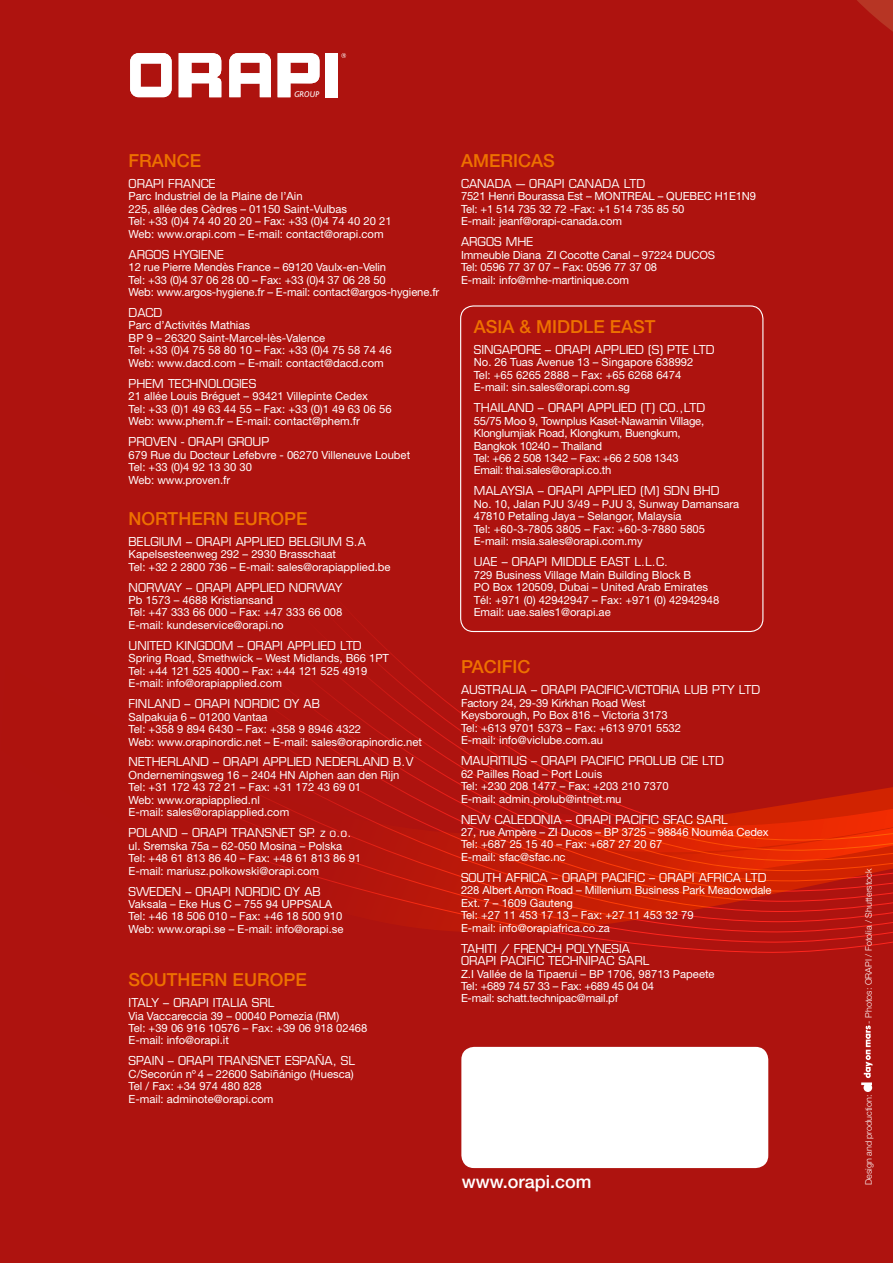
<style>
.page{position:relative;width:893px;height:1263px;background:#ae130f}
.page>*{position:absolute;margin:0;border:0;box-sizing:border-box;transform-origin:0 0}
.t1{font:500 18px "Helvetica Neue";color:#ee7100}
.t2{font:500 18px "Helvetica Neue";color:#fff}
.t3{font:12px/12.5px "Eurostile";color:#fff}
.t4{font:11.25px/12.5px "Helvetica Neue";color:#fff}
.t5{font:11.25px/12.5px "Helvetica Neue";letter-spacing:-.02em;color:#fff}
.t6{font:300 9px "Helvetica Neue";color:#fff}
.t7{font:italic 8.4px "Gill Sans";letter-spacing:.01em;color:#fff}
</style>
<div class="page">
<svg style="left:857px;top:0;width:36px;height:32px"></svg>
<svg style="left:238px;top:613px;width:655px;height:340px"></svg>
<svg style="left:861px;top:1025px;width:11px;height:67px"></svg>
<div style="left:461px;top:1047px;width:307px;height:121px;background:#fff;border-radius:13px"></div>
<div style="left:460px;top:305px;width:303px;height:327px;border:1px solid #fff;border-radius:13px"></div>
<svg style="left:179px;top:53px;width:42px;height:44px"></svg>
<div style="left:325px;top:53px;width:13px;height:44px;background:#fff"></div>
<svg style="left:130px;top:53px;width:42px;height:44px"></svg>
<svg style="left:229px;top:53px;width:42px;height:44px"></svg>
<svg style="left:278px;top:53px;width:41px;height:44px"></svg>
<svg style="left:341px;top:53px;width:5px;height:5px"></svg>
<p class="t7" style="left:295px;top:89px;width:26px">GROUP</p>
<h1 class="t1" style="left:129px;top:150px;width:74px">FRANCE</h1>
<p class="t3" style="left:129px;top:177px;width:88px">ORAPI FRANCE</p>
<p class="t4" style="left:129px;top:190px;width:265px">Parc Industriel de la Plaine de l’Ain<br>225, allée des Cèdres – 01150 Saint-Vulbas<br>Tel: +33 (0)4 74 40 20 20 – Fax: +33 (0)4 74 40 20 21<br>Web: www.orapi.com – E-mail: contact@orapi.com</p>
<p class="t3" style="left:129px;top:248px;width:97px">ARGOS HYGIENE</p>
<p class="t4" style="left:129px;top:261px;width:312px">12 rue Pierre Mendès France – 69120 Vaulx-en-Velin<br>Tel: +33 (0)4 37 06 28 00 – Fax: +33 (0)4 37 06 28 50<br>Web: www.argos-hygiene.fr – E-mail: contact@argos-hygiene.fr</p>
<p class="t3" style="left:129px;top:306px;width:35px">DACD</p>
<p class="t4" style="left:129px;top:319px;width:265px">Parc d’Activités Mathias<br>BP 9 – 26320 Saint-Marcel-lès-Valence<br>Tel: +33 (0)4 75 58 80 10 – Fax: +33 (0)4 75 58 74 46<br>Web: www.dacd.com – E-mail: contact@dacd.com</p>
<p class="t3" style="left:129px;top:377px;width:128px">PHEM TECHNOLOGIES</p>
<p class="t4" style="left:129px;top:390px;width:265px">21 allée Louis Bréguet – 93421 Villepinte Cedex<br>Tel: +33 (0)1 49 63 44 55 – Fax: +33 (0)1 49 63 06 56<br>Web: www.phem.fr – E-mail: contact@phem.fr</p>
<p class="t3" style="left:129px;top:435px;width:142px">PROVEN - ORAPI GROUP</p>
<p class="t4" style="left:129px;top:448px;width:283px">679 Rue du Docteur Lefebvre - 06270 Villeneuve Loubet<br>Tel: +33 (0)4 92 13 30 30<br>Web: www.proven.fr</p>
<h1 class="t1" style="left:129px;top:507px;width:180px">NORTHERN EUROPE</h1>
<p class="t3" style="left:129px;top:535px;width:239px">BELGIUM – ORAPI APPLIED BELGIUM S.A</p>
<p class="t4" style="left:129px;top:548px;width:263px">Kapelsesteenweg 292 – 2930 Brasschaat<br>Tel: +32 2 2800 736 – E-mail: sales@orapiapplied.be</p>
<p class="t3" style="left:129px;top:581px;width:215px">NORWAY – ORAPI APPLIED NORWAY</p>
<p class="t4" style="left:129px;top:594px;width:215px">Pb 1573 – 4688 Kristiansand<br>Tel: +47 333 66 000 – Fax: +47 333 66 008<br>E-mail: kundeservice@orapi.no</p>
<p class="t3" style="left:129px;top:639px;width:226px">UNITED KINGDOM – ORAPI APPLIED LTD</p>
<p class="t4" style="left:129px;top:652px;width:262px">Spring Road, Smethwick – West Midlands, B66 1PT<br>Tel: +44 121 525 4000 – Fax: +44 121 525 4919<br>E-mail: info@orapiapplied.com</p>
<p class="t3" style="left:129px;top:698px;width:15px">FINLAND</p>
<p class="t3" style="left:185px;top:698px;width:137px">– ORAPI NORDIC OY AB</p>
<p class="t4" style="left:129px;top:710px;width:295px">Salpakuja 6 – 01200 Vantaa<br>Tel: +358 9 894 6430 – Fax: +358 9 8946 4322<br>Web: www.orapinordic.net – E-mail: sales@orapinordic.net</p>
<p class="t3" style="left:129px;top:756px;width:286px">NETHERLAND – ORAPI APPLIED NEDERLAND B.V</p>
<p class="t4" style="left:129px;top:768px;width:272px">Ondernemingsweg 16 – 2404 HN Alphen aan den Rijn Tel: +31 172 43 72 21 – Fax: +31 172 43 69 01<br>Web: www.orapiapplied.nl<br>E-mail: sales@orapiapplied.com</p>
<p class="t3" style="left:129px;top:827px;width:224px">POLAND – ORAPI TRANSNET SP. Z O.O.</p>
<p class="t4" style="left:129px;top:839px;width:234px">ul. Sremska 75a – 62-050 Mosina – Polska<br>Tel: +48 61 813 86 40 – Fax: +48 61 813 86 91<br>E-mail: mariusz.polkowski@orapi.com</p>
<p class="t3" style="left:129px;top:885px;width:194px">SWEDEN – ORAPI NORDIC OY AB</p>
<p class="t4" style="left:129px;top:897px;width:216px">Vaksala – Eke Hus C – 755 94 UPPSALA<br>Tel: +46 18 506 010 – Fax: +46 18 500 910<br>Web: www.orapi.se – E-mail: info@orapi.se</p>
<h1 class="t1" style="left:129px;top:969px;width:180px">SOUTHERN EUROPE</h1>
<p class="t3" style="left:129px;top:996px;width:139px">ITALY – ORAPI ITALIA SRL</p>
<p class="t4" style="left:129px;top:1009px;width:240px">Via Vaccareccia 39 – 00040 Pomezia (RM)<br>Tel: +39 06 916 10576 – Fax: +39 06 918 02468<br>E-mail: info@orapi.it</p>
<p class="t3" style="left:129px;top:1055px;width:65px">SPAIN – ORAPI</p>
<p class="t3" style="left:218px;top:1055px;width:16px">TRANSNET</p>
<p class="t3" style="left:285px;top:1055px;width:16px">ESPA</p>
<p class="t3" style="left:315px;top:1055px;width:42px">ÑA, SL</p>
<p class="t4" style="left:129px;top:1067px;width:227px">C/Secorún nº4 – 22600 Sabiñánigo (Huesca)<br>Tel / Fax: +34 974 480 828<br>E-mail: adminote@orapi.com</p>
<h1 class="t1" style="left:461px;top:150px;width:95px">AMERICAS</h1>
<p class="t3" style="left:461px;top:177px;width:186px">CANADA -– ORAPI CANADA LTD</p>
<p class="t4" style="left:461px;top:190px;width:297px">7521 Henri Bourassa Est – MONTREAL – QUEBEC H1E1N9<br>Tel: +1 514 735 32 72 -Fax: +1 514 735 85 50<br>E-mail: jeanf@orapi-canada.com</p>
<p class="t3" style="left:461px;top:236px;width:10px">ARGOS</p>
<p class="t3" style="left:506px;top:236px;width:10px">MHE</p>
<p class="t4" style="left:461px;top:248px;width:256px">Immeuble Diana ZI Cocotte Canal – 97224 DUCOS<br>Tel: 0596 77 37 07 – Fax: 0596 77 37 08<br>E-mail: info@mhe-martinique.com</p>
<h1 class="t1" style="left:474px;top:316px;width:149px">ASIA &amp; mi ddle east</h1>
<p class="t3" style="left:474px;top:343px;width:16px">SINGAPO</p>
<p class="t3" style="left:526px;top:343px;width:182px">RE – ORAPI APPLIED (S) PTE LTD</p>
<p class="t4" style="left:474px;top:356px;width:221px">No. 26 Tuas Avenue 13 – Singapore 638992<br>Tel: +65 6265 2888 – Fax: +65 6268 6474<br>E-mail: sin.sales@orapi.com.sg</p>
<p class="t3" style="left:474px;top:402px;width:36px">THAILAND</p>
<p class="t3" style="left:538px;top:402px;width:154px">– ORAPI APPLIED (T) CO.,LTD</p>
<p class="t5" style="left:474px;top:414px;width:232px">55/75 Moo 9, Townplus Kaset-Nawamin Village, Klonglumjiak Road, Klongkum, Buengkum, Bangkok 10240 – Thailand<br>Tel: +66 2 508 1342 – Fax: +66 2 508 1343<br>Email: thai.sales@orapi.co.th</p>
<p class="t3" style="left:474px;top:485px;width:238px">MALAYSIA – ORAPI APPLIED (M) SDN BHD</p>
<p class="t4" style="left:474px;top:497px;width:267px">No. 10, Jalan PJU 3/49 – PJU 3, Sunway Damansara 47810 Petaling Jaya – Selangor, Malaysia<br>Tel: +60-3-7805 3805 – Fax: +60-3-7880 5805<br>E-mail: msia.sales@orapi.com.my</p>
<p class="t3" style="left:474px;top:556px;width:196px">UAE – ORAPI MIDDLE EAST L.L.C.</p>
<p class="t4" style="left:474px;top:568px;width:247px">729 Business Village Main Building Block B<br>PO Box 120509, Dubai – United Arab Emirates Tél: +971 (0) 42942947 – Fax: +971 (0) 42942948<br>Email: uae.sales1@orapi.ae</p>
<h1 class="t1" style="left:461px;top:656px;width:71px">PACIFIC</h1>
<p class="t3" style="left:461px;top:684px;width:17px">AUSTRALI</p>
<p class="t3" style="left:519px;top:684px;width:235px">A – ORAPI PACIFIC-VICTORIA LUB PTY LTD</p>
<p class="t4" style="left:461px;top:696px;width:222px">Factory 24, 29-39 Kirkhan Road West Keysborough, Po Box 816 – Victoria 3173<br>Tel: +613 9701 5373 – Fax: +613 9701 5532<br>E-mail: info@viclube.com.au</p>
<p class="t3" style="left:461px;top:755px;width:256px">MAURITIUS – ORAPI PACIFIC PROLUB CIE LTD</p>
<p class="t4" style="left:461px;top:767px;width:209px">62 Pailles Road – Port Louis<br>Tel: +230 208 1477 – Fax: +203 210 7370<br>E-mail: admin.prolub@intnet.mu</p>
<p class="t3" style="left:461px;top:813px;width:253px">NEW CALEDONIA – ORAPI PACIFIC SFAC SARL</p>
<p class="t4" style="left:461px;top:825px;width:309px">27, rue Ampère – ZI Ducos – BP 3725 – 98846 Nouméa Cedex<br>Tel: +687 25 15 40 – Fax: +687 27 20 67<br>E-mail: sfac@sfac.nc</p>
<p class="t3" style="left:461px;top:871px;width:299px">SOUTH AFRICA – ORAPI PACIFIC – ORAPI AFRICA LTD</p>
<p class="t4" style="left:461px;top:884px;width:312px">228 Albert Amon Road – Millenium Business Park Meadowdale Ext. 7 – 1609 Gauteng<br>Tel: +27 11 453 17 13 – Fax: +27 11 453 32 79<br>E-mail: info@orapiafrica.co.za</p>
<p class="t3" style="left:461px;top:942px;width:14px">TAHITI</p>
<p class="t3" style="left:461px;top:942px;width:174px;text-indent:40px">/ FRENCH POLYNESIA<br>ORAPI PACIFIC TECHNIPAC SARL</p>
<p class="t5" style="left:461px;top:967px;width:255px">Z.I Vallée de la Tipaerui – BP 1706, 98713 Papeete<br>Tel: +689 74 57 33 – Fax: +689 45 04 04<br>E-mail: schatt.technipac@mail.pf</p>
<h1 class="t2" style="left:462px;top:1171px;width:131px">www.orapi.com</h1>
<p class="t6" style="left:863px;top:1023px;width:157px;rotate:-90deg">- Photos: ORAPI / Fotolia / Shutterstock</p>
<p class="t6" style="left:863px;top:1185px;width:92px;rotate:-90deg">Design and production:</p>
</div>
